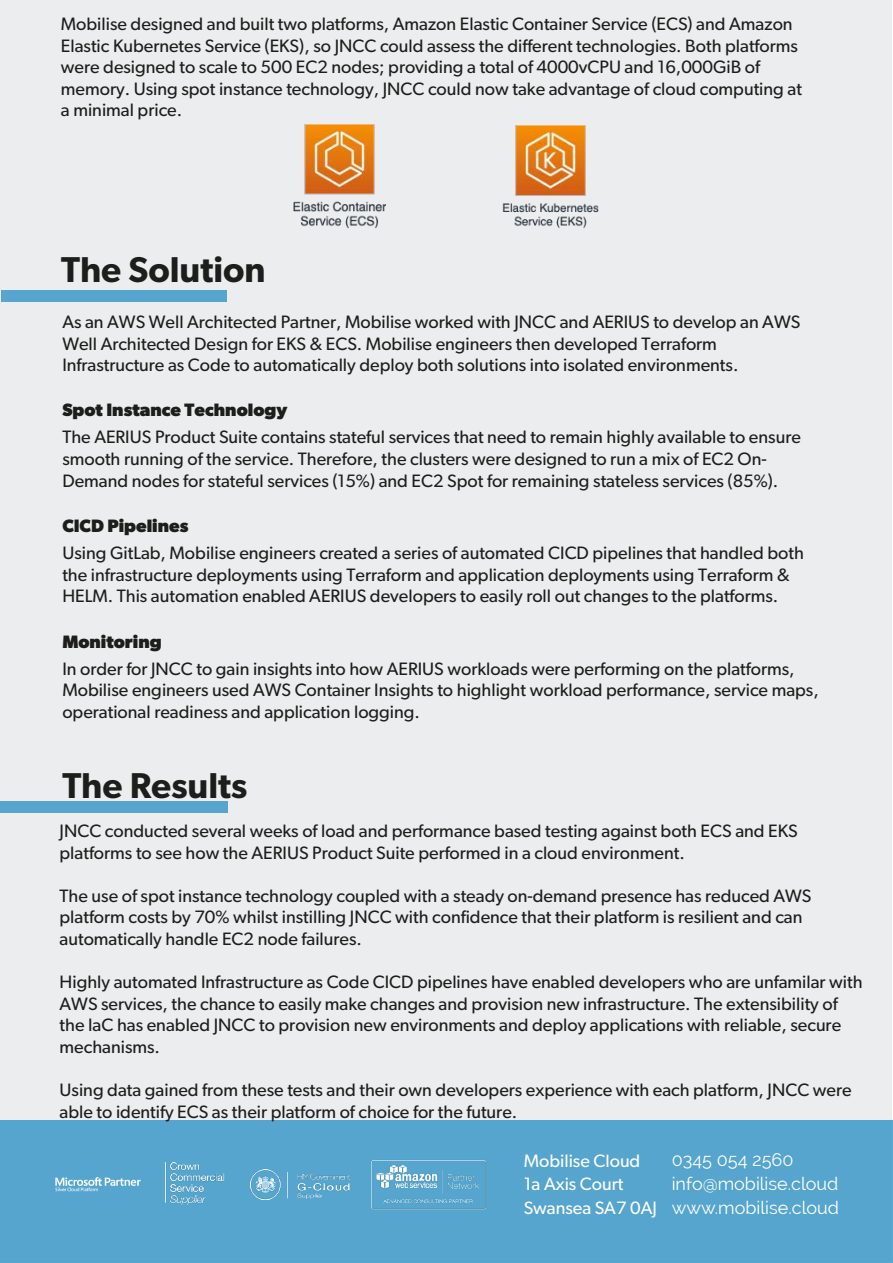
<style>
.page{position:relative;width:893px;height:1263px;background:#fff}
.page>*{position:absolute;margin:0;border:0;box-sizing:border-box;transform-origin:0 0}
.t1{font:600 36px "Gibson";color:#1d1d1b}
.t2{font:18px/21.6px "Gibson";color:#1d1d1b}
.t3{font:18px/24px "Raleway";color:#fff}
.t4{font:700 18px "Gibson";color:#1d1d1b}
.t5{font:18px/23.2px "Gibson";color:#fff}
</style>
<div class="page">
<div style="left:1px;top:1px;width:891px;height:1261px;background:#ebedee"></div>
<div style="left:0;top:1121px;width:893px;height:142px;background:#55a5ce"></div>
<img style="left:55px;top:1177px;width:86px;height:15px">
<img style="left:165px;top:1162px;width:60px;height:43px">
<img style="left:250px;top:1169px;width:101px;height:30px">
<img style="left:371px;top:1160px;width:116px;height:50px">
<div style="left:1px;top:291px;width:226px;height:11px;background:#55a5ce"></div>
<div style="left:0;top:801px;width:228px;height:11px;background:#55a5ce"></div>
<img style="left:293px;top:125px;width:92px;height:103px">
<img style="left:502px;top:126px;width:96px;height:102px">
<p class="t2" style="left:61px;top:13px;width:743px">Mobilise designed and built two platforms, Amazon Elastic Container Service (ECS) and Amazon Elastic Kubernetes Service (EKS), so JNCC could assess the different technologies. Both platforms were designed to scale to 500 EC2 nodes; providing a total of 4000vCPU and 16,000GiB of memory. Using spot instance technology, JNCC could now take advantage of cloud computing at a minimal price.</p>
<h1 class="t1" style="left:61px;top:248px;width:206px">The Solution</h1>
<p class="t2" style="left:62px;top:311px;width:739px">As an AWS Well Architected Partner, Mobilise worked with JNCC and AERIUS to develop an AWS<br>Well Architected Design for EKS &amp; ECS. Mobilise engineers then developed Terraform<br>Infrastructure as Code to automatically deploy both solutions into isolated environments.</p>
<p class="t4" style="left:62px;top:400px;width:227px">Spot Instance Technology</p>
<p class="t2" style="left:62px;top:426px;width:740px">The AERIUS Product Suite contains stateful services that need to remain highly available to ensure smooth running of the service. Therefore, the clusters were designed to run a mix of EC2 On-<br>Demand nodes for stateful services (15%) and EC2 Spot for remaining stateless services (85%).</p>
<p class="t4" style="left:62px;top:515px;width:128px">CICD Pipelines</p>
<p class="t2" style="left:62px;top:542px;width:743px">Using GitLab, Mobilise engineers created a series of automated CICD pipelines that handled both the infrastructure deployments using Terraform and application deployments using Terraform &amp;<br>HELM. This automation enabled AERIUS developers to easily roll out changes to the platforms.</p>
<p class="t4" style="left:62px;top:631px;width:101px">Monitoring</p>
<p class="t2" style="left:62px;top:657px;width:758px">In order for JNCC to gain insights into how AERIUS workloads were performing on the platforms,<br>Mobilise engineers used AWS Container Insights to highlight workload performance, service maps, operational readiness and application logging.</p>
<h1 class="t1" style="left:62px;top:764px;width:187px">The Results</h1>
<p class="t2" style="left:60px;top:820px;width:740px">JNCC conducted several weeks of load and performance based testing against both ECS and EKS platforms to see how the AERIUS Product Suite performed in a cloud environment.</p>
<p class="t2" style="left:60px;top:884px;width:753px">The use of spot instance technology coupled with a steady on-demand presence has reduced AWS platform costs by 70% whilst instilling JNCC with confidence that their platform is resilient and can automatically handle EC2 node failures.</p>
<p class="t2" style="left:60px;top:971px;width:805px">Highly automated Infrastructure as Code CICD pipelines have enabled developers who are unfamilar with AWS services, the chance to easily make changes and provision new infrastructure. The extensibility of the IaC has enabled JNCC to provision new environments and deploy applications with reliable, secure mechanisms.</p>
<p class="t2" style="left:60px;top:1079px;width:794px">Using data gained from these tests and their own developers experience with each platform, JNCC were able to identify ECS as their platform of choice for the future.</p>
<p class="t5" style="left:524px;top:1149px;width:135px">Mobilise Cloud<br>1a Axis Court<br>Swansea SA7 0AJ</p>
<p class="t3" style="left:672px;top:1147px;width:169px">0345 054 2560 info@mobilise.cloud www.mobilise.cloud</p>
</div>
